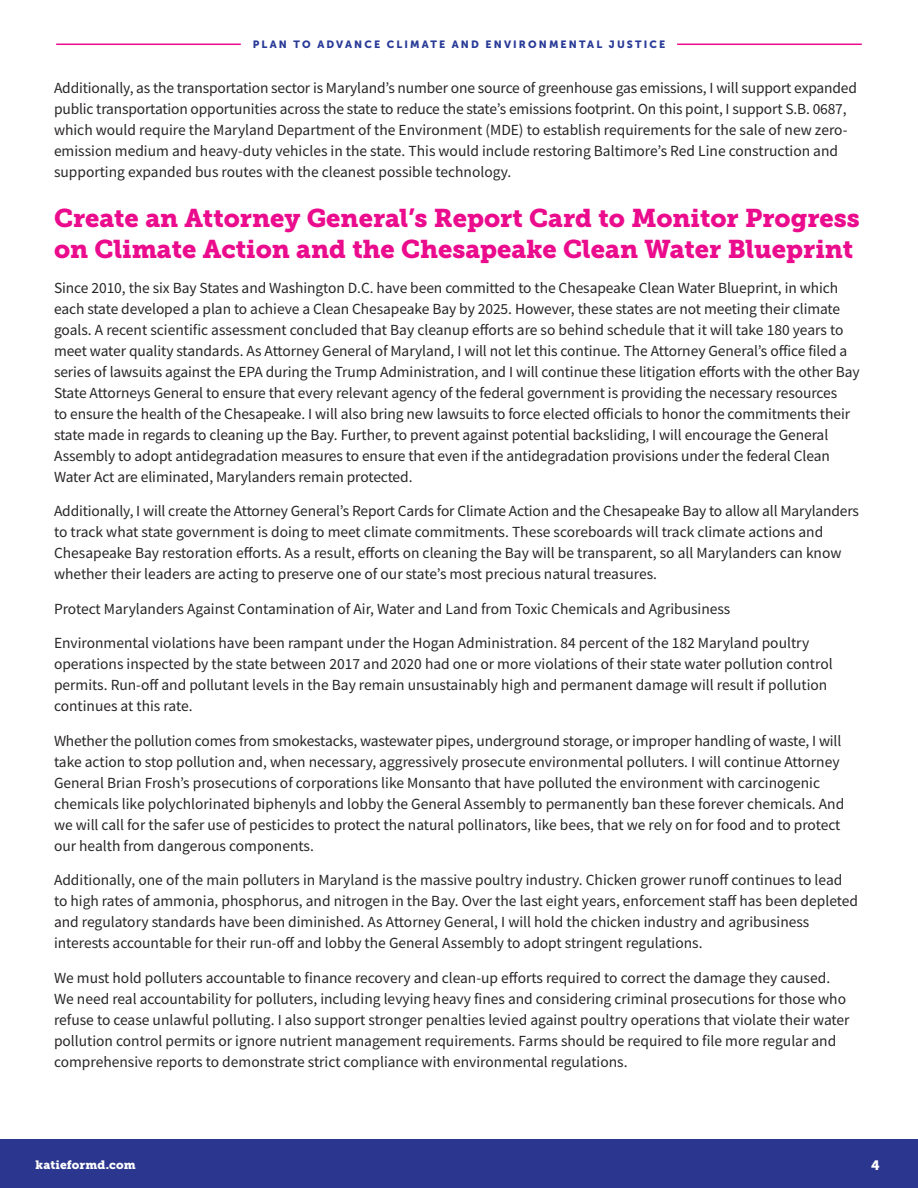
<style>
.page{position:relative;width:918px;height:1188px;background:#fff}
.page>*{position:absolute;margin:0;border:0;box-sizing:border-box;transform-origin:0 0}
.Subhead{font:25.5px/30.6px "Museo Slab 900";color:#ea0c8d}
.Body{font:15.45px/21px "Source Sans Pro";color:#282526}
.t1{font:13.5px "Museo Sans 900";color:#fff}
.t2{font:12px "Museo Slab 900";letter-spacing:.01em;color:#fff}
.t3{font:10.5px "Museo Sans 900";letter-spacing:.2em;color:#293b97}
</style>
<div class="page">
<div style="left:0;top:1139px;width:918px;height:49px;background:#2b378e"></div>
<hr style="left:677px;top:44px;width:185px;height:1px;background:#ea0c8d">
<hr style="left:56px;top:44px;width:185px;height:1px;background:#ea0c8d">
<p class="t3" style="left:253px;top:39px;width:414px">PLAN TO ADVANCE CLIMATE AND ENVIRONMENTAL JUSTICE</p>
<p class="Body" style="left:54px;top:77px;width:805px">Additionally, as the transportation sector is Maryland’s number one source of greenhouse gas emissions, I will support expanded public transportation opportunities across the state to reduce the state’s emissions footprint. On this point, I support S.B. 0687, which would require the Maryland Department of the Environment (MDE) to establish requirements for the sale of new zero&shy;emission medium and heavy-duty vehicles in the state. This would include restoring Baltimore’s Red Line construction and supporting expanded bus routes with the cleanest possible technology.</p>
<p class="Subhead" style="left:54px;top:203px;width:807px">Create an Attorney General’s Report Card to Monitor Progress on Climate Action and the Chesapeake Clean Water Blueprint</p>
<p class="Body" style="left:54px;top:277px;width:807px">Since 2010, the six Bay States and Washington D.C. have been committed to the Chesapeake Clean Water Blueprint, in which each state developed a plan to achieve a Clean Chesapeake Bay by 2025. However, these states are not meeting their climate goals. A recent scientific assessment concluded that Bay cleanup efforts are so behind schedule that it will take 180 years to meet water quality standards. As Attorney General of Maryland, I will not let this continue. The Attorney General’s office filed a series of lawsuits against the EPA during the Trump Administration, and I will continue these litigation efforts with the other Bay State Attorneys General to ensure that every relevant agency of the federal government is providing the necessary resources<br>to ensure the health of the Chesapeake. I will also bring new lawsuits to force elected officials to honor the commitments their state made in regards to cleaning up the Bay. Further, to prevent against potential backsliding, I will encourage the General Assembly to adopt antidegradation measures to ensure that even if the antidegradation provisions under the federal Clean Water Act are eliminated, Marylanders remain protected.</p>
<p class="Body" style="left:54px;top:500px;width:807px">Additionally, I will create the Attorney General’s Report Cards for Climate Action and the Chesapeake Bay to allow all Marylanders to track what state government is doing to meet climate commitments. These scoreboards will track climate actions and Chesapeake Bay restoration efforts. As a result, efforts on cleaning the Bay will be transparent, so all Marylanders can know whether their leaders are acting to preserve one of our state’s most precious natural treasures.</p>
<p class="Body" style="left:54px;top:598px;width:678px">Protect Marylanders Against Contamination of Air, Water and Land from Toxic Chemicals and Agribusiness</p>
<p class="Body" style="left:54px;top:632px;width:780px">Environmental violations have been rampant under the Hogan Administration. 84 percent of the 182 Maryland poultry operations inspected by the state between 2017 and 2020 had one or more violations of their state water pollution control permits. Run-off and pollutant levels in the Bay remain unsustainably high and permanent damage will result if pollution continues at this rate.</p>
<p class="Body" style="left:54px;top:730px;width:792px">Whether the pollution comes from smokestacks, wastewater pipes, underground storage, or improper handling of waste, I will take action to stop pollution and, when necessary, aggressively prosecute environmental polluters. I will continue Attorney General Brian Frosh’s prosecutions of corporations like Monsanto that have polluted the environment with carcinogenic chemicals like polychlorinated biphenyls and lobby the General Assembly to permanently ban these forever chemicals. And we will call for the safer use of pesticides to protect the natural pollinators, like bees, that we rely on for food and to protect our health from dangerous components.</p>
<p class="Body" style="left:54px;top:869px;width:806px">Additionally, one of the main polluters in Maryland is the massive poultry industry. Chicken grower runoff continues to lead to high rates of ammonia, phosphorus, and nitrogen in the Bay. Over the last eight years, enforcement staff has been depleted and regulatory standards have been diminished. As Attorney General, I will hold the chicken industry and agribusiness interests accountable for their run-off and lobby the General Assembly to adopt stringent regulations.</p>
<p class="Body" style="left:54px;top:967px;width:797px">We must hold polluters accountable to finance recovery and clean-up efforts required to correct the damage they caused.<br>We need real accountability for polluters, including levying heavy fines and considering criminal prosecutions for those who refuse to cease unlawful polluting. I also support stronger penalties levied against poultry operations that violate their water pollution control permits or ignore nutrient management requirements. Farms should be required to file more regular and comprehensive reports to demonstrate strict compliance with environmental regulations.</p>
<p class="t2" style="left:36px;top:1158px;width:102px">katieformd.com</p>
<p class="t1" style="left:871px;top:1158px;width:10px">4</p>
</div>
